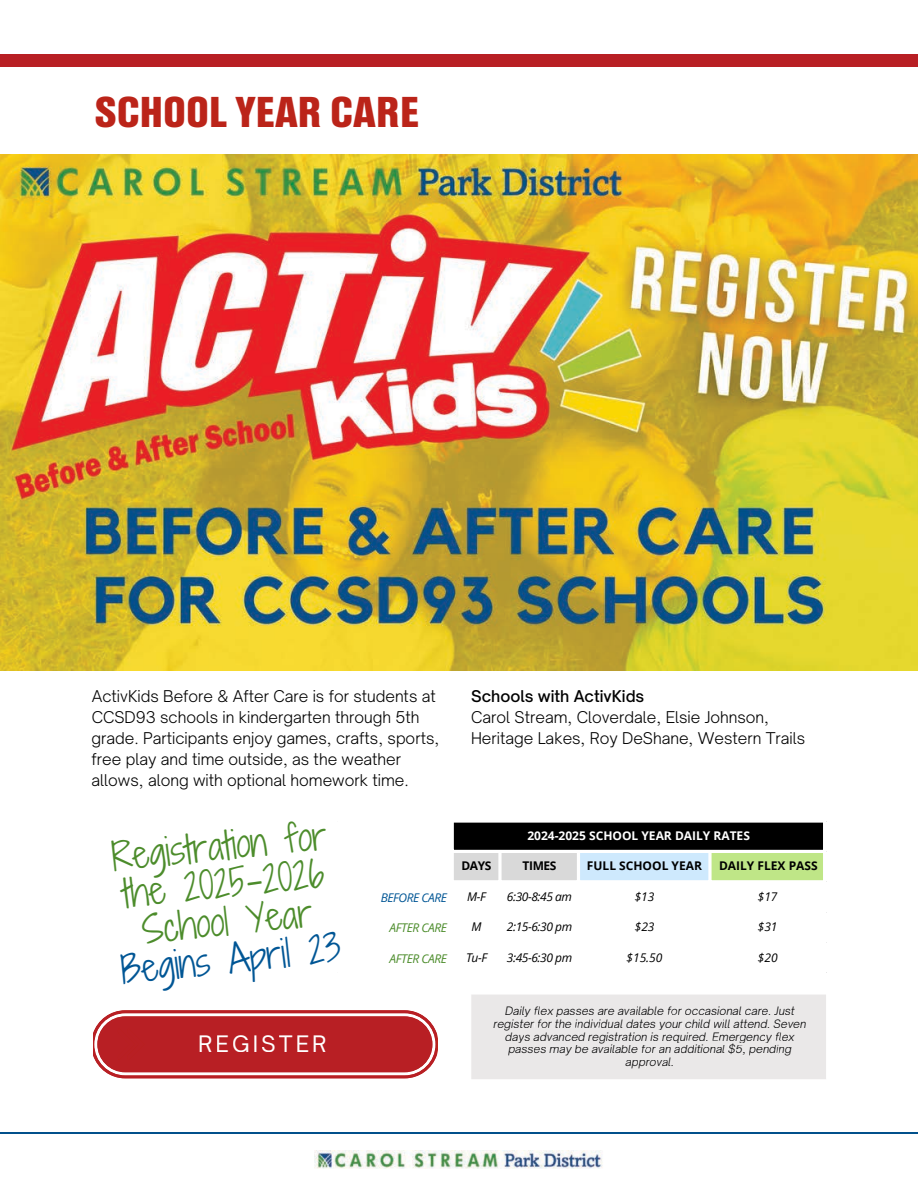
<style>
.page{position:relative;width:918px;height:1188px;background:#fff}
.page>*{position:absolute;margin:0;border:0;box-sizing:border-box;transform-origin:0 0}
.t1{font:900 condensed 45.15px "Nimbus Sans T";color:#bb2419}
.t2{font:36.6px/37.8px "Shadows Into Light Two";color:#4c8c2b;text-align:center}
.t3{font:36.6px "Shadows Into Light Two";color:#005695}
.t4{font:21.75px "Open Sauce One";letter-spacing:.14em;color:#fff}
.t5{font:300 15.45px/21.1px "Open Sauce One";color:#000}
.t6{font:500 15.45px "Open Sauce One";color:#000}
.t7{font:italic 12px "Open Sans";letter-spacing:-.035em;color:#000}
.t8{font:700 12px "Open Sans";color:#000}
.t9{font:700 12px "Open Sans";color:#fff}
.t10{font:italic 12px "Open Sans";letter-spacing:-.035em;color:#4c8c2b}
.t11{font:italic 12px "Open Sans";letter-spacing:-.035em;color:#005695}
.t12{font:italic 300 11.1px/12.9px "Open Sauce One";color:#020203;text-align:center}
</style>
<div class="page">
<div style="left:452px;top:821px;width:373px;height:31px;background:#000"></div>
<div style="left:454px;top:853px;width:123px;height:27px;background:#d9d9d9"></div>
<div style="left:578px;top:851px;width:132px;height:31px;background:#cee9fd"></div>
<div style="left:710px;top:851px;width:115px;height:31px;background:#bfe687"></div>
<hr style="left:451px;top:823px;width:3px;height:148px;background:#fff">
<hr style="left:498px;top:853px;width:4px;height:118px;background:#fff">
<hr style="left:577px;top:853px;width:3px;height:118px;background:#fff">
<hr style="left:708px;top:853px;width:4px;height:118px;background:#fff">
<hr style="left:823px;top:823px;width:3px;height:148px;background:#fff">
<svg style="left:452px;top:821px;width:373px;height:2px"></svg>
<hr style="left:337px;top:850px;width:489px;height:3px;background:#fff">
<hr style="left:337px;top:880px;width:489px;height:3px;background:#fff">
<div style="left:0;top:54px;width:918px;height:13px;background:#b81f24"></div>
<img style="left:0;top:154px;width:918px;height:517px">
<svg style="left:93px;top:1010px;width:344px;height:69px"></svg>
<div style="left:262px;top:1035px;width:13px;height:17px;background:#b81f24"></div>
<div style="left:279px;top:1035px;width:13px;height:17px;background:#b81f24"></div>
<div style="left:297px;top:1035px;width:11px;height:17px;background:#b81f24"></div>
<div style="left:314px;top:1035px;width:12px;height:17px;background:#b81f24"></div>
<div style="left:471px;top:995px;width:355px;height:84px;background:#eae8e8"></div>
<svg style="left:0;top:1133px;width:918px;height:1px"></svg>
<img style="left:315px;top:1151px;width:288px;height:18px">
<h1 class="t1" style="left:95px;top:85px;width:326px">SCHOOL YEAR CARE</h1>
<p class="t5" style="left:91px;top:685px;width:349px">ActivKids Before &amp; After Care is for students at CCSD93 schools in kindergarten through 5th grade. Participants enjoy games, crafts, sports, free play and time outside, as the weather allows, along with optional homework time.</p>
<p class="t6" style="left:471px;top:686px;width:175px">Schools with ActivKids</p>
<p class="t5" style="left:471px;top:706px;width:336px">Carol Stream, Cloverdale, Elsie Johnson,<br>Heritage Lakes, Roy DeShane, Western Trails</p>
<h2 class="t2" style="left:110px;top:838px;width:217px;rotate:-6deg">Registration for the 2025-2026<br>School Year</h2>
<h2 class="t3" style="left:118px;top:944px;width:222px;rotate:-6deg">Begins April 23</h2>
<h3 class="t4" style="left:198px;top:1030px;width:130px">REGISTER</h3>
<p class="t9" style="left:527px;top:827px;width:224px">2024-2025 SCHOOL YEAR DAILY RATES</p>
<p class="t8" style="left:461px;top:858px;width:31px">DAYS</p>
<p class="t8" style="left:523px;top:858px;width:35px">TIMES</p>
<p class="t8" style="left:587px;top:858px;width:117px">FULL SCHOOL YEAR</p>
<p class="t8" style="left:719px;top:858px;width:100px">DAILY FLEX PASS</p>
<p class="t11" style="left:381px;top:889px;width:68px">BEFORE CARE</p>
<p class="t7" style="left:467px;top:888px;width:20px">M-F</p>
<p class="t7" style="left:507px;top:888px;width:67px">6:30-8:45 am</p>
<p class="t7" style="left:635px;top:888px;width:21px">$13</p>
<p class="t7" style="left:758px;top:888px;width:21px">$17</p>
<p class="t10" style="left:390px;top:919px;width:59px">AFTER CARE</p>
<p class="t7" style="left:472px;top:918px;width:12px">M</p>
<p class="t7" style="left:507px;top:918px;width:67px">2:15-6:30 pm</p>
<p class="t7" style="left:635px;top:918px;width:21px">$23</p>
<p class="t7" style="left:758px;top:918px;width:21px">$31</p>
<p class="t10" style="left:390px;top:950px;width:59px">AFTER CARE</p>
<p class="t7" style="left:466px;top:949px;width:23px">Tu-F</p>
<p class="t7" style="left:507px;top:949px;width:67px">3:45-6:30 pm</p>
<p class="t7" style="left:627px;top:949px;width:38px">$15.50</p>
<p class="t7" style="left:758px;top:949px;width:21px">$20</p>
<p class="t12" style="left:494px;top:1004px;width:314px">Daily flex passes are available for occasional care. Just register for the individual dates your child will attend. Seven days advanced registration is required. Emergency flex passes may be available for an additional $5, pending approval.</p>
</div>
